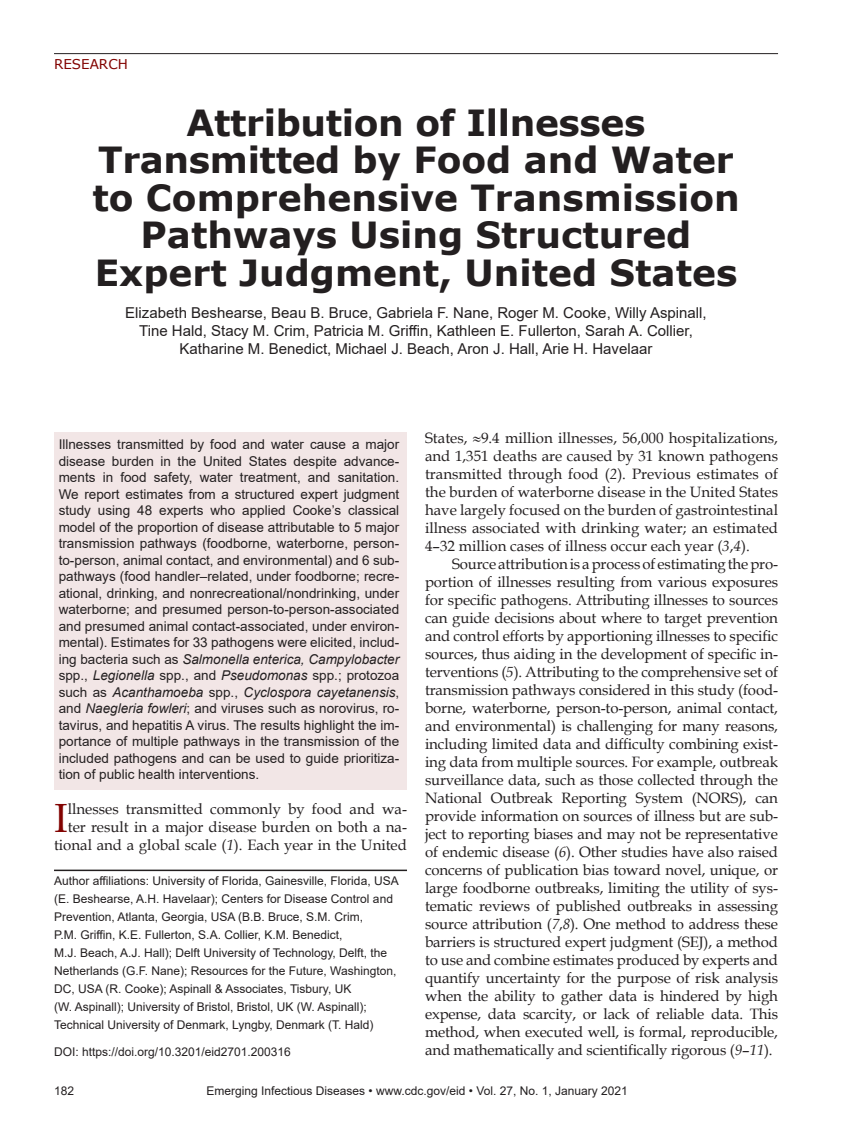
<style>
.page{position:relative;width:851px;height:1134px;background:#fff}
.page>*{position:absolute;margin:0;border:0;box-sizing:border-box;transform-origin:0 0}
.Drop_Cap{font:40.8px "Book Antiqua";color:#820301}
.Article_Title{font:700 36px/37.5px "Verdana";color:#231f20;text-align:center}
.Body_Text{font:15px/18px "Book Antiqua";letter-spacing:-.01em;color:#231f20;text-align:justify}
.Drop_Cap-2{font:15px/18px "Book Antiqua";color:#231f20;text-align:right}
.Authors{font:15px/18px "Arial";color:#231f20;text-align:center}
.Abstract{font:13.5px/16.5px "Arial";color:#231f20;text-align:justify}
.t1{font:13.5px "Verdana";color:#820301}
.Affiliations{font:12px/18px "Arial";color:#231f20}
.DOI{font:12px "Arial";color:#231f20}
.s1{font-style:italic}
</style>
<div class="page">
<hr style="left:54px;top:53px;width:724px;height:1px;background:#231f20">
<hr style="left:54px;top:870px;width:353px;height:1px;background:#231f20">
<div style="left:54px;top:432px;width:353px;height:357px;background:#f2e6e6"></div>
<p class="t1" style="left:54px;top:55px;width:75px">RESEARCH</p>
<p class="Article_Title" style="left:92px;top:103px;width:648px">Attribution of Illnesses<br>Transmitted by Food and Water to Comprehensive Transmission<br>Pathways Using Structured<br>Expert Judgment, United States</p>
<p class="Authors" style="left:125px;top:304px;width:583px">Elizabeth Beshearse, Beau B. Bruce, Gabriela F. Nane, Roger M. Cooke, Willy Aspinall,<br>Tine Hald, Stacy M. Crim, Patricia M. Griffin, Kathleen E. Fullerton, Sarah A. Collier,<br>Katharine M. Benedict, Michael J. Beach, Aron J. Hall, Arie H. Havelaar</p>
<p class="Abstract" style="left:59px;top:436px;width:342px">Illnesses transmitted by food and water cause a major disease burden in the United States despite advance&shy;ments in food safety, water treatment, and sanitation.<br>We report estimates from a structured expert judgment study using 48 experts who applied Cooke’s classical model of the proportion of disease attributable to 5 major transmission pathways (foodborne, waterborne, person&shy;to-person, animal contact, and environmental) and 6 sub&shy;pathways (food handler–related, under foodborne; recre&shy;ational, drinking, and nonrecreational/nondrinking, under waterborne; and presumed person-to-person-associated and presumed animal contact-associated, under environ&shy;mental). Estimates for 33 pathogens were elicited, includ&shy;ing bacteria such as <span class="s1">Salmonella enterica, Campylobacter </span>spp., <span class="s1">Legionella</span> spp., and <span class="s1">Pseudomonas</span> spp.; protozoa such as <span class="s1">Acanthamoeba</span> spp., <span class="s1">Cyclospora cayetanensis</span>, and <span class="s1">Naegleria fowleri</span>; and viruses such as norovirus, ro&shy;tavirus, and hepatitis A virus. The results highlight the im&shy;portance of multiple pathways in the transmission of the included pathogens and can be used to guide prioritiza&shy;tion of public health interventions.</p>
<p class="Drop_Cap-2" style="left:54px;top:799px;width:354px">llnesses transmitted commonly by food and wa&shy;ter result in a major disease burden on both a na&shy;tional and a global scale (<span class="s1">1</span>). Each year in the United</p>
<p class="Drop_Cap" style="left:54px;top:790px;width:15px">I</p>
<p class="Affiliations" style="left:54px;top:871px;width:346px">Author affiliations: University of Florida, Gainesville, Florida, USA (E. Beshearse, A.H. Havelaar); Centers for Disease Control and Prevention, Atlanta, Georgia, USA (B.B. Bruce, S.M. Crim,<br>P.M. Griffin, K.E. Fullerton, S.A. Collier, K.M. Benedict,<br>M.J. Beach, A.J. Hall); Delft University of Technology, Delft, the Netherlands (G.F. Nane); Resources for the Future, Washington, DC, USA (R. Cooke); Aspinall &amp; Associates, Tisbury, UK<br>(W. Aspinall); University of Bristol, Bristol, UK (W. Aspinall); Technical University of Denmark, Lyngby, Denmark (T. Hald)</p>
<p class="DOI" style="left:54px;top:1043px;width:238px">DOI: https://doi.org/10.3201/eid2701.200316</p>
<p class="Drop_Cap-2" style="left:425px;top:428px;width:354px;text-align:justify">States, ≈9.4 million illnesses, 56,000 hospitalizations, and 1,351 deaths are caused by 31 known pathogens transmitted through food (<span class="s1">2</span>). Previous estimates of the burden of waterborne disease in the United States have largely focused on the burden of gastrointestinal illness associated with drinking water; an estimated 4–32 million cases of illness occur each year (<span class="s1">3</span>,<span class="s1">4</span>).</p>
<p class="Body_Text" style="left:425px;top:554px;width:354px;text-indent:27px">Source attribution is a process of estimating the pro&shy;portion of illnesses resulting from various exposures for specific pathogens. Attributing illnesses to sources can guide decisions about where to target prevention and control efforts by apportioning illnesses to specific sources, thus aiding in the development of specific in&shy;terventions (<span class="s1">5</span>). Attributing to the comprehensive set of transmission pathways considered in this study (food&shy;borne, waterborne, person-to-person, animal contact, and environmental) is challenging for many reasons, including limited data and difficulty combining exist&shy;ing data from multiple sources. For example, outbreak surveillance data, such as those collected through the National Outbreak Reporting System (NORS), can provide information on sources of illness but are sub&shy;ject to reporting biases and may not be representative of endemic disease (<span class="s1">6</span>). Other studies have also raised concerns of publication bias toward novel, unique, or large foodborne outbreaks, limiting the utility of sys&shy;tematic reviews of published outbreaks in assessing source attribution (<span class="s1">7</span>,<span class="s1">8</span>). One method to address these barriers is structured expert judgment (SEJ), a method to use and combine estimates produced by experts and quantify uncertainty for the purpose of risk analysis when the ability to gather data is hindered by high expense, data scarcity, or lack of reliable data. This method, when executed well, is formal, reproducible, and mathematically and scientifically rigorous (<span class="s1">9</span>–<span class="s1">11</span>).</p>
<p class="Affiliations" style="left:54px;top:1082px;width:22px">182</p>
<p class="Affiliations" style="left:206px;top:1082px;width:423px">Emerging Infectious Diseases • www.cdc.gov/eid • Vol. 27, No. 1, January 2021</p>
</div>
